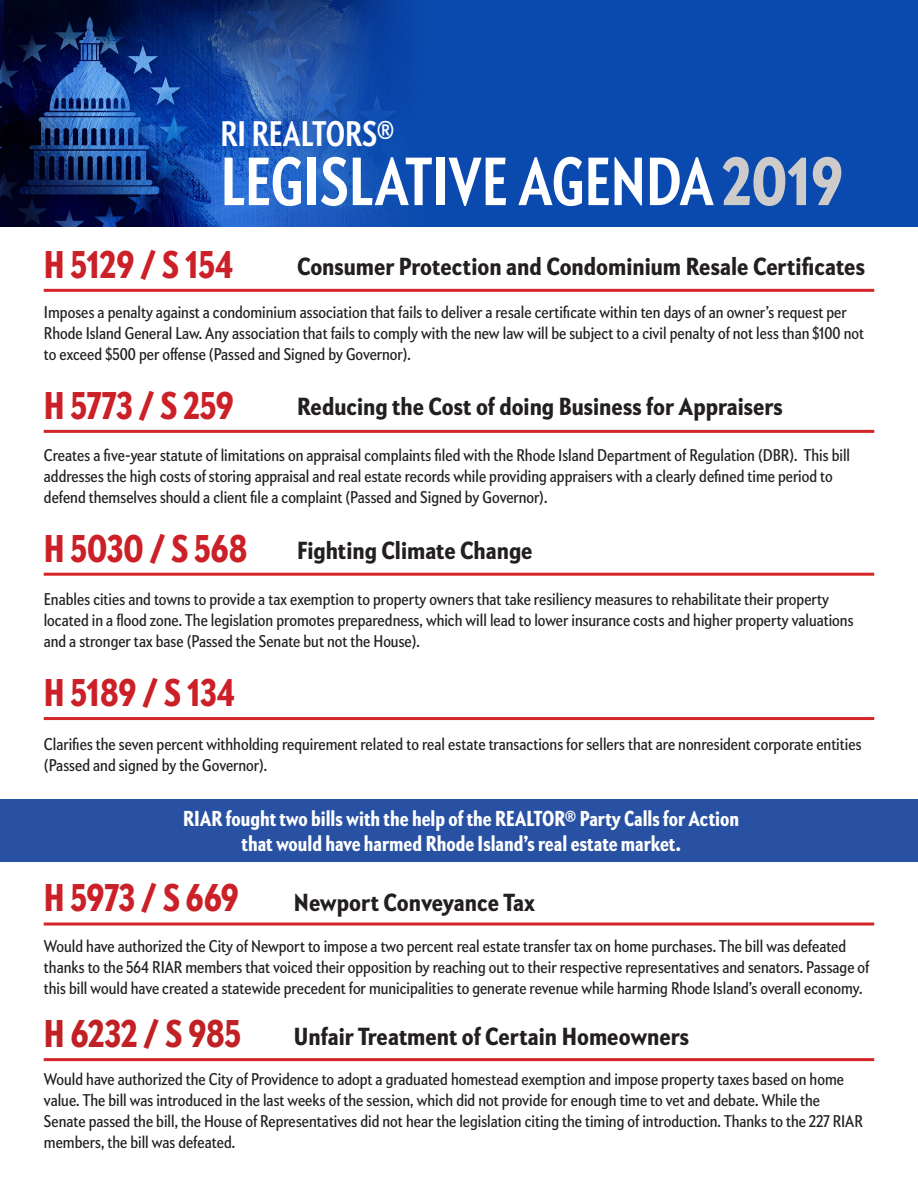
<style>
.page{position:relative;width:918px;height:1188px;background:#fff}
.page>*{position:absolute;margin:0;border:0;box-sizing:border-box;transform-origin:0 0}
.t1{font:700 extra-condensed 66px "Apres";color:#fff}
.t2{font:800 extra-condensed 37.5px "Apres";color:#cb2027}
.t3{font:800 extra-condensed 37.5px "Apres";color:#c12025}
.t4{font:700 extra-condensed 34.5px "Apres";color:#fff}
.t5{font:800 24px "Apres Condensed";color:#231f20}
.t6{font:800 extra-condensed 21px "Apres";color:#fff}
.t7{font:16.5px/21px "Apres Condensed";color:#231f20}
.s1{font-weight:800;color:#ceccca}
</style>
<div class="page">
<img style="left:0;top:1px;width:918px;height:226px">
<div style="left:0;top:799px;width:918px;height:63px;background:#2851a3"></div>
<hr style="left:44px;top:289px;width:830px;height:3px;background:#d32427">
<hr style="left:44px;top:430px;width:830px;height:3px;background:#d32427">
<hr style="left:44px;top:573px;width:830px;height:3px;background:#d32427">
<hr style="left:44px;top:717px;width:830px;height:3px;background:#d32427">
<hr style="left:44px;top:923px;width:830px;height:3px;background:#d32427">
<hr style="left:44px;top:1058px;width:830px;height:3px;background:#d32427">
<p class="t4" style="left:220px;top:112px;width:176px">RI REALTORS®</p>
<p class="t1" style="left:220px;top:141px;width:624px">LEGISLATIVE AGENDA <span class="s1">2019</span></p>
<p class="t2" style="left:44px;top:241px;width:191px">H 5129 / S 154</p>
<p class="t5" style="left:297px;top:251px;width:570px">Consumer Protection and Condominium Resale Certificates</p>
<p class="t7" style="left:44px;top:301px;width:822px">Imposes a penalty against a condominium association that fails to deliver a resale certificate within ten days of an owner’s request per<br>Rhode Island General Law. Any association that fails to comply with the new law will be subject to a civil penalty of not less than $100 not to exceed $500 per offense (Passed and Signed by Governor).</p>
<p class="t2" style="left:44px;top:382px;width:191px">H 5773 / S 259</p>
<p class="t5" style="left:297px;top:392px;width:487px">Reducing the Cost of doing Business for Appraisers</p>
<p class="t7" style="left:44px;top:445px;width:808px">Creates a five-year statute of limitations on appraisal complaints filed with the Rhode Island Department of Regulation (DBR). This bill addresses the high costs of storing appraisal and real estate records while providing appraisers with a clearly defined time period to defend themselves should a client file a complaint (Passed and Signed by Governor).</p>
<p class="t2" style="left:44px;top:525px;width:205px">H 5030 / S 568</p>
<p class="t5" style="left:297px;top:536px;width:237px">Fighting Climate Change</p>
<p class="t7" style="left:44px;top:589px;width:811px">Enables cities and towns to provide a tax exemption to property owners that take resiliency measures to rehabilitate their property located in a flood zone. The legislation promotes preparedness, which will lead to lower insurance costs and higher property valuations and a stronger tax base (Passed the Senate but not the House).</p>
<p class="t2" style="left:44px;top:669px;width:193px">H 5189 / S 134</p>
<p class="t7" style="left:44px;top:733px;width:819px">Clarifies the seven percent withholding requirement related to real estate transactions for sellers that are nonresident corporate entities (Passed and signed by the Governor).</p>
<p class="t6" style="left:183px;top:806px;width:557px">RIAR fought two bills with the help of the REALTOR® Party Calls for Action</p>
<p class="t6" style="left:242px;top:831px;width:441px">that would have harmed Rhode Island’s real estate market.</p>
<p class="t2" style="left:44px;top:875px;width:196px">H 5973 / S 669</p>
<p class="t7" style="left:44px;top:935px;width:827px">Would have authorized the City of Newport to impose a two percent real estate transfer tax on home purchases. The bill was defeated thanks to the 564 RIAR members that voiced their opposition by reaching out to their respective representatives and senators. Passage of this bill would have created a statewide precedent for municipalities to generate revenue while harming Rhode Island’s overall economy.</p>
<p class="t3" style="left:44px;top:1011px;width:199px">H 6232 / S 985</p>
<p class="t7" style="left:44px;top:1068px;width:820px">Would have authorized the City of Providence to adopt a graduated homestead exemption and impose property taxes based on home value. The bill was introduced in the last weeks of the session, which did not provide for enough time to vet and debate. While the Senate passed the bill, the House of Representatives did not hear the legislation citing the timing of introduction. Thanks to the 227 RIAR members, the bill was defeated.</p>
<p class="t5" style="left:294px;top:888px;width:243px">Newport Conveyance Tax</p>
<p class="t5" style="left:294px;top:1021px;width:397px">Unfair Treatment of Certain Homeowners</p>
</div>
